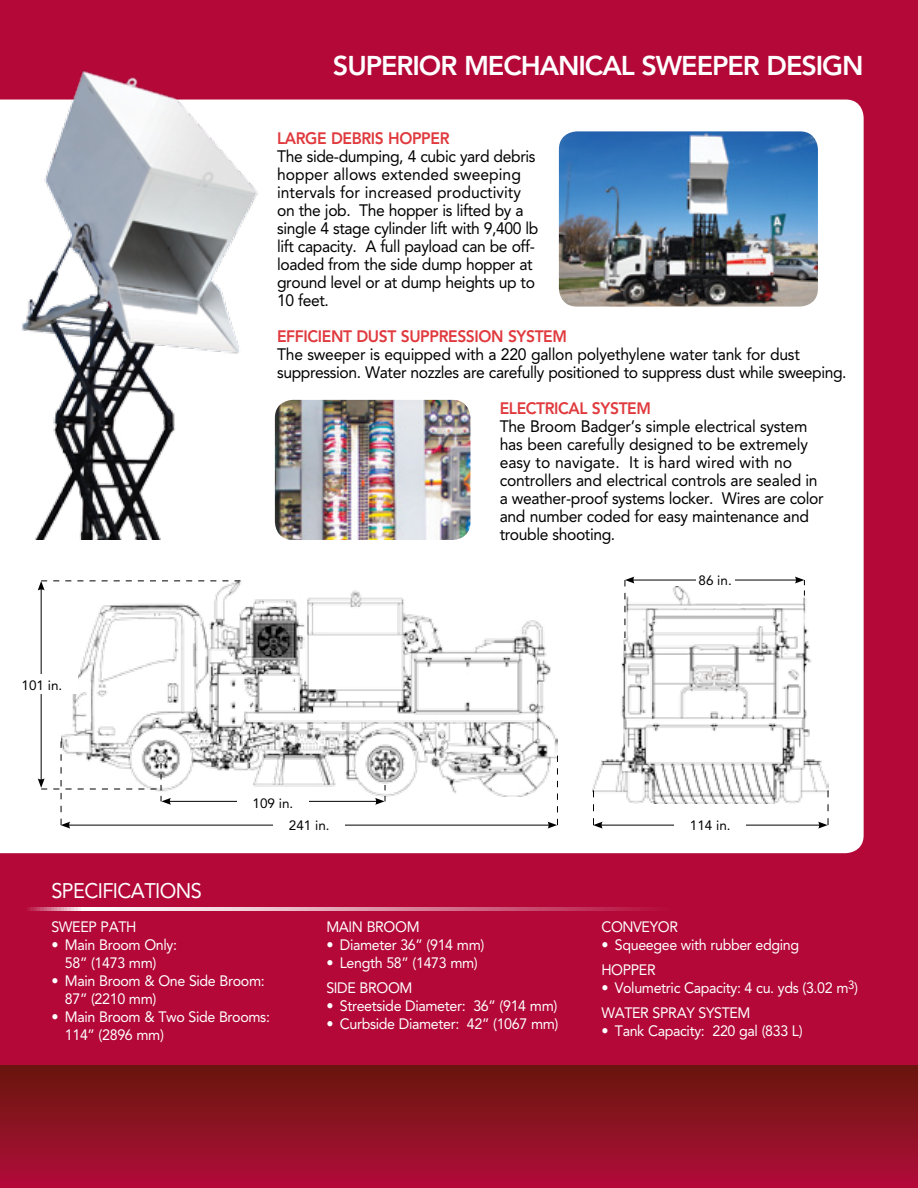
<style>
.page{position:relative;width:918px;height:1188px;background:#b30838}
.page>*{position:absolute;margin:0;border:0;box-sizing:border-box;transform-origin:0 0}
.t1{font:800 27px "Avenir";letter-spacing:-.04em;color:#fff}
.t2{font:21px "Avenir";letter-spacing:-.03em;color:#fff;scale:.95 1}
.t3{font:16.5px/18px "Avenir";letter-spacing:-.02em;color:#000;scale:.95 1}
.t4{font:800 16.5px "Avenir";letter-spacing:-.025em;color:#e03a3e;scale:.95 1}
.t5{font:15px/18px "Avenir";letter-spacing:-.025em;color:#fff;scale:.95 1}
.t6{font:13.5px "Avenir";color:#000}
</style>
<div class="page">
<div style="left:0;top:1065px;width:918px;height:123px;background:linear-gradient(to bottom,#67170c,#b20c3a)"></div>
<div style="left:0;top:100px;width:864px;height:753px;background:#fff"></div>
<img style="left:276px;top:400px;width:194px;height:140px">
<hr style="left:23px;top:908px;width:864px;height:3px;background:#fff">
<img style="left:0;top:70px;width:276px;height:470px">
<img style="left:559px;top:131px;width:259px;height:176px">
<img style="left:61px;top:580px;width:496px;height:217px">
<hr style="left:169px;top:801px;width:209px;height:1px;background:#000">
<hr style="left:68px;top:825px;width:482px;height:1px;background:#000">
<hr style="left:41px;top:588px;width:1px;height:193px;background:#000">
<svg style="left:375px;top:763px;width:11px;height:42px"></svg>
<svg style="left:548px;top:756px;width:10px;height:73px"></svg>
<svg style="left:38px;top:741px;width:133px;height:88px;background:#ececec"></svg>
<svg style="left:38px;top:581px;width:203px;height:9px;background:#f3f3f3"></svg>
<div style="left:237px;top:793px;width:72px;height:19px;background:#fff"></div>
<div style="left:273px;top:815px;width:72px;height:20px;background:#fff"></div>
<div style="left:6px;top:675px;width:72px;height:19px;background:#fff"></div>
<img style="left:592px;top:586px;width:236px;height:218px">
<hr style="left:632px;top:580px;width:165px;height:1px;background:#000">
<hr style="left:600px;top:825px;width:221px;height:1px;background:#000">
<svg style="left:593px;top:790px;width:10px;height:39px"></svg>
<svg style="left:818px;top:790px;width:11px;height:39px"></svg>
<svg style="left:625px;top:577px;width:9px;height:87px"></svg>
<svg style="left:795px;top:577px;width:10px;height:19px"></svg>
<div style="left:674px;top:815px;width:72px;height:20px;background:#fff"></div>
<div style="left:696px;top:570px;width:38px;height:20px;background:#fff"></div>
<p class="t1" style="left:333px;top:49px;width:532px">SUPERIOR MECHANICAL SWEEPER DESIGN</p>
<p class="t4" style="left:277px;top:128px;width:183px">LARGE DEBRIS HOPPER</p>
<p class="t3" style="left:277px;top:147px;width:277px">The side-dumping, 4 cubic yard debris hopper allows extended sweeping intervals for increased productivity on the job. The hopper is lifted by a single 4 stage cylinder lift with 9,400 lb lift capacity. A full payload can be off&shy;loaded from the side dump hopper at ground level or at dump heights up to 10 feet.</p>
<p class="t4" style="left:277px;top:326px;width:307px">EFFICIENT DUST SUPPRESSION SYSTEM</p>
<p class="t3" style="left:277px;top:345px;width:601px">The sweeper is equipped with a 220 gallon polyethylene water tank for dust suppression. Water nozzles are carefully positioned to suppress dust while sweeping.</p>
<p class="t4" style="left:500px;top:399px;width:161px">ELECTRICAL SYSTEM</p>
<p class="t3" style="left:500px;top:417px;width:342px">The Broom Badger’s simple electrical system has been carefully designed to be extremely easy to navigate. It is hard wired with no controllers and electrical controls are sealed in a weather-proof systems locker. Wires are color and number coded for easy maintenance and trouble shooting.</p>
<p class="t6" style="left:22px;top:677px;width:42px">101 in.</p>
<p class="t2" style="left:51px;top:879px;width:160px">SPECIFICATIONS</p>
<p class="t6" style="left:253px;top:795px;width:42px">109 in.</p>
<p class="t6" style="left:289px;top:818px;width:42px">241 in.</p>
<p class="t5" style="left:51px;top:918px;width:91px">SWEEP PATH</p>
<p class="t5" style="left:51px;top:936px;width:134px;text-align:center">• Main Broom Only:<br>58” (1473 mm)</p>
<p class="t5" style="left:65px;top:972px;width:212px;text-indent:-14px">• Main Broom &amp; One Side Broom:<br>87” (2210 mm)</p>
<p class="t5" style="left:65px;top:1008px;width:217px;text-indent:-14px">• Main Broom &amp; Two Side Brooms:<br>114” (2896 mm)</p>
<p class="t5" style="left:326px;top:918px;width:100px">MAIN BROOM</p>
<p class="t5" style="left:326px;top:936px;width:168px">• Diameter 36” (914 mm)</p>
<p class="t5" style="left:326px;top:954px;width:161px">• Length 58” (1473 mm)</p>
<p class="t5" style="left:326px;top:979px;width:92px">SIDE BROOM</p>
<p class="t5" style="left:326px;top:997px;width:245px">• Streetside Diameter: 36” (914 mm)</p>
<p class="t5" style="left:326px;top:1015px;width:246px">• Curbside Diameter: 42” (1067 mm)</p>
<p class="t6" style="left:699px;top:573px;width:35px">86 in.</p>
<p class="t6" style="left:690px;top:818px;width:42px">114 in.</p>
<p class="t5" style="left:601px;top:918px;width:82px">CONVEYOR</p>
<p class="t5" style="left:601px;top:936px;width:210px">• Squeegee with rubber edging</p>
<p class="t5" style="left:601px;top:961px;width:59px">HOPPER</p>
<p class="t5" style="left:601px;top:979px;width:272px">• Volumetric Capacity: 4 cu. yds (3.02 m<sup>3</sup>)</p>
<p class="t5" style="left:601px;top:1003px;width:159px">WATER SPRAY SYSTEM</p>
<p class="t5" style="left:601px;top:1021px;width:213px">• Tank Capacity: 220 gal (833 L)</p>
</div>
